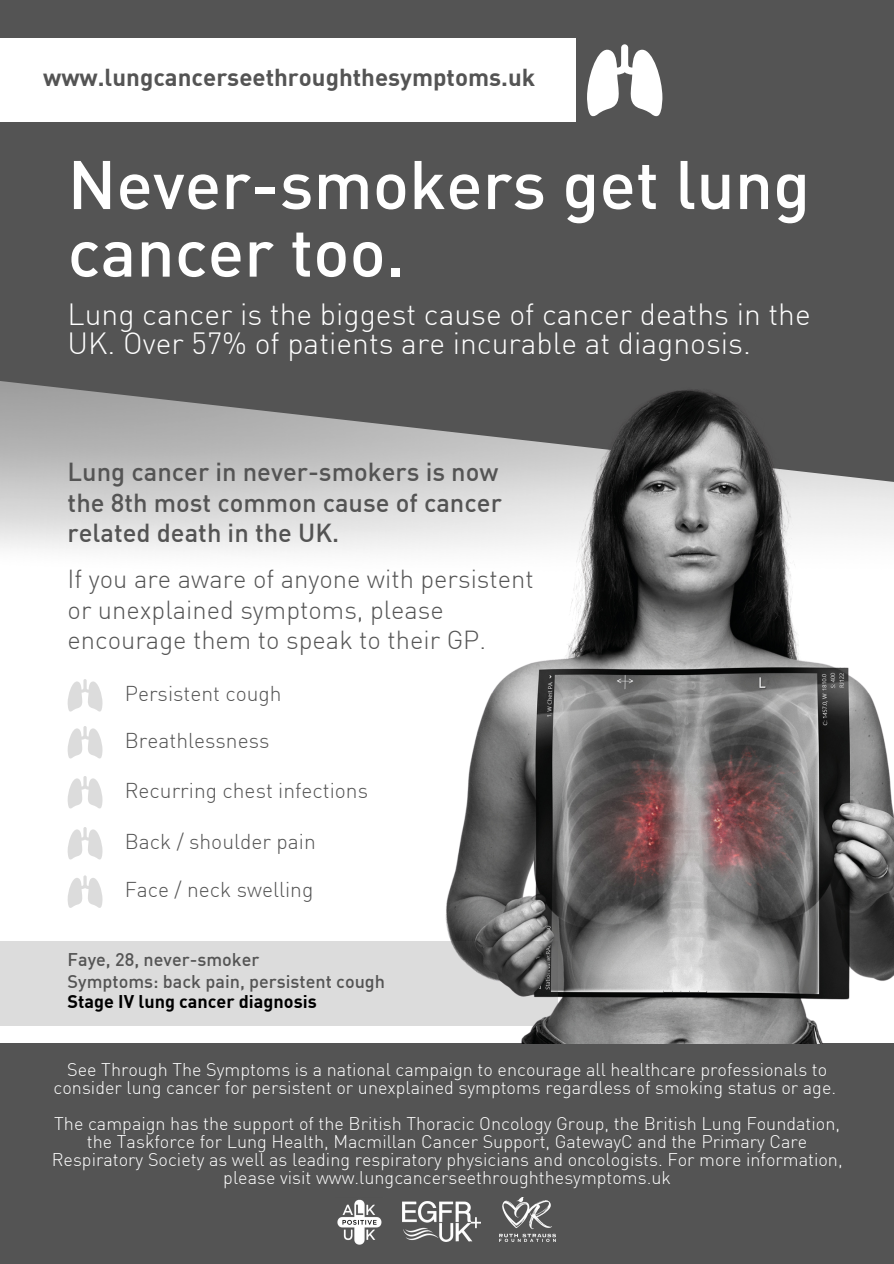
<style>
.page{position:relative;width:894px;height:1264px;background:#fff}
.page>*{position:absolute;margin:0;border:0;box-sizing:border-box;transform-origin:0 0}
.t1{font:500 67.5px/67.5px "DIN Pro";color:#fff}
.t2{font:300 30px/29.2px "DIN Pro";color:#fff}
.t3{font:300 25.5px/30.5px "DIN Pro";color:#545454}
.t4{font:500 25.5px/30.5px "DIN Pro";color:#545454}
.t5{font:700 24px "DIN Pro";color:#545454}
.t6{font:300 21px "DIN Pro";color:#545454}
.t7{font:300 18px/18px "DIN Pro";color:#fff;text-align:center}
.t8{font:500 18px "DIN Pro";color:#545454}
.t9{font:700 18px "DIN Pro";color:#000}
</style>
<div class="page">
<svg style="left:0;top:0;width:893px;height:504px;background:#606060"></svg>
<div style="left:0;top:1043px;width:893px;height:220px;background:#545454"></div>
<div style="left:0;top:39px;width:575px;height:83px;background:#fff"></div>
<img style="left:385px;top:373px;width:508px;height:670px">
<svg style="left:586px;top:44px;width:76px;height:72px"></svg>
<svg style="left:0;top:940px;width:557px;height:85px;background:#cfcfcf"></svg>
<svg style="left:68px;top:679px;width:34px;height:32px"></svg>
<svg style="left:68px;top:726px;width:34px;height:32px"></svg>
<svg style="left:68px;top:776px;width:34px;height:32px"></svg>
<svg style="left:68px;top:827px;width:34px;height:32px"></svg>
<svg style="left:68px;top:875px;width:34px;height:32px"></svg>
<img style="left:337px;top:1199px;width:45px;height:46px">
<img style="left:403px;top:1201px;width:77px;height:40px">
<img style="left:499px;top:1197px;width:56px;height:44px">
<p class="t5" style="left:43px;top:68px;width:493px">www.lungcancerseethroughthesymptoms.uk</p>
<p class="t1" style="left:68px;top:157px;width:744px">Never-smokers get lung cancer too.</p>
<p class="t2" style="left:68px;top:302px;width:744px">Lung cancer is the biggest cause of cancer deaths in the<br>UK. Over 57% of patients are incurable at diagnosis.</p>
<p class="t4" style="left:68px;top:459px;width:435px">Lung cancer in never-smokers is now the 8th most common cause of cancer related death in the UK.</p>
<p class="t3" style="left:68px;top:566px;width:467px">If you are aware of anyone with persistent or unexplained symptoms, please encourage them to speak to their GP.</p>
<p class="t6" style="left:125px;top:685px;width:158px">Persistent cough</p>
<p class="t6" style="left:125px;top:732px;width:146px">Breathlessness</p>
<p class="t6" style="left:125px;top:782px;width:245px">Recurring chest infections</p>
<p class="t6" style="left:125px;top:833px;width:192px">Back / shoulder pain</p>
<p class="t6" style="left:125px;top:881px;width:190px">Face / neck swelling</p>
<p class="t8" style="left:68px;top:952px;width:193px">Faye, 28, never-smoker</p>
<p class="t8" style="left:68px;top:973px;width:319px">Symptoms: back pain, persistent cough</p>
<p class="t9" style="left:68px;top:994px;width:250px">Stage IV lung cancer diagnosis</p>
<p class="t7" style="left:54px;top:1062px;width:783px">See Through The Symptoms is a national campaign to encourage all healthcare professionals to consider lung cancer for persistent or unexplained symptoms regardless of smoking status or age.</p>
<p class="t7" style="left:52px;top:1116px;width:792px">The campaign has the support of the British Thoracic Oncology Group, the British Lung Foundation, the Taskforce for Lung Health, Macmillan Cancer Support, GatewayC and the Primary Care Respiratory Society as well as leading respiratory physicians and oncologists. For more information, please visit www.lungcancerseethroughthesymptoms.uk</p>
</div>
